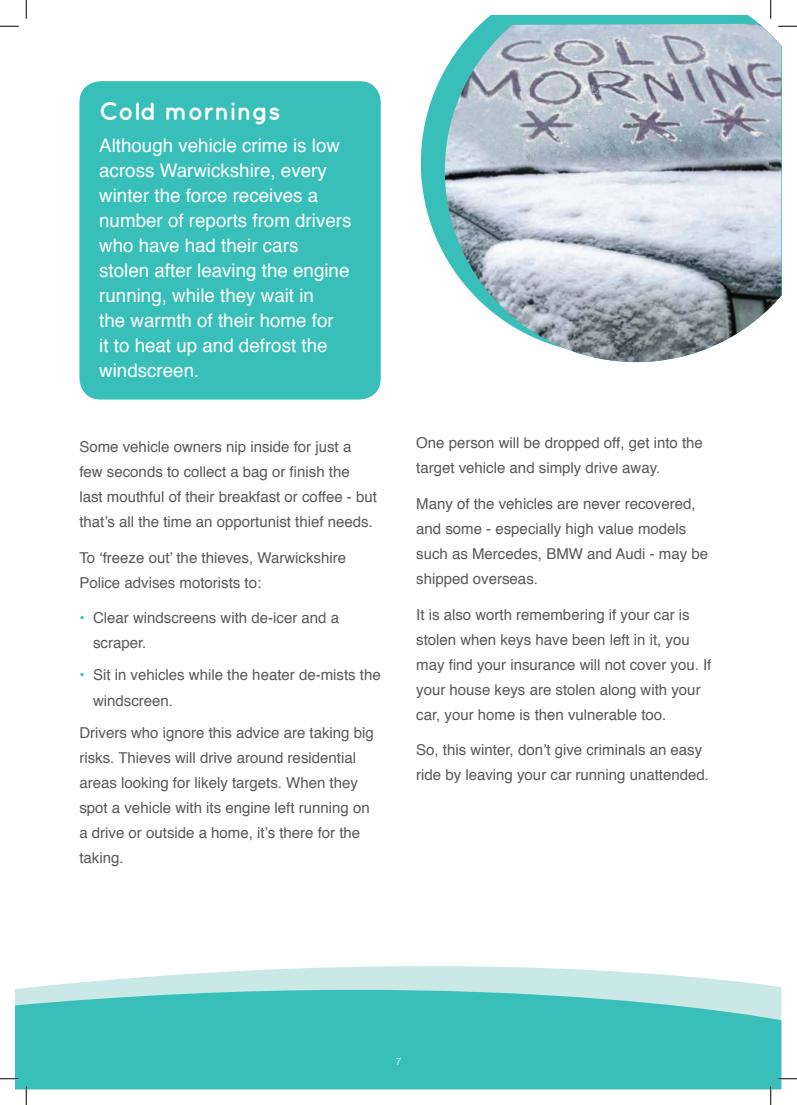
<style>
.page{position:relative;width:797px;height:1105px;background:#fff}
.page>*{position:absolute;margin:0;border:0;box-sizing:border-box;transform-origin:0 0}
.t1{font:700 25px "Quicksand";color:#fff}
.t2{font:18.75px/25px "Helvetica";color:#fff}
.t3{font:15px/25px "Helvetica";color:#57585a}
.t4{font:300 10px "Helvetica";color:#fff}
.s1{color:#38bfb9}
</style>
<div class="page">
<svg style="left:16px;top:966px;width:765px;height:123px;background:#60cac5"></svg>
<div style="left:79px;top:81px;width:302px;height:318px;background:#38bfb9;border-radius:21px"></div>
<svg style="left:421px;top:70px;width:24px;height:186px;fill:#38bfb9"></svg>
<svg style="left:480px;top:16px;width:292px;height:8px;background:#47c3be"></svg>
<img style="left:445px;top:24px;width:336px;height:338px">
<svg style="left:0;top:25px;width:19px;height:2px"></svg>
<svg style="left:778px;top:25px;width:19px;height:2px"></svg>
<svg style="left:0;top:1078px;width:19px;height:1px"></svg>
<svg style="left:778px;top:1078px;width:19px;height:1px"></svg>
<svg style="left:25px;top:0;width:2px;height:19px"></svg>
<svg style="left:25px;top:1086px;width:2px;height:19px"></svg>
<svg style="left:770px;top:0;width:1px;height:19px"></svg>
<svg style="left:770px;top:1086px;width:1px;height:19px"></svg>
<p class="t1" style="left:99px;top:96px;width:183px">Cold mornings</p>
<p class="t2" style="left:99px;top:134px;width:254px">Although vehicle crime is low across Warwickshire, every winter the force receives a number of reports from drivers who have had their cars stolen after leaving the engine running, while they wait in<br>the warmth of their home for<br>it to heat up and defrost the windscreen.</p>
<p class="t3" style="left:79px;top:435px;width:299px">Some vehicle owners nip inside for just a few seconds to collect a bag or finish the<br>last mouthful of their breakfast or coffee - but that’s all the time an opportunist thief needs.</p>
<p class="t3" style="left:79px;top:545px;width:268px">To ‘freeze out’ the thieves, Warwickshire<br>Police advises motorists to:</p>
<p class="t3" style="left:93px;top:606px;width:247px;text-indent:-14px"><span class="s1">•</span> Clear windscreens with de-icer and a scraper.</p>
<p class="t3" style="left:93px;top:663px;width:289px;text-indent:-14px"><span class="s1">•</span> Sit in vehicles while the heater de-mists the windscreen.</p>
<p class="t3" style="left:79px;top:720px;width:296px">Drivers who ignore this advice are taking big risks. Thieves will drive around residential areas looking for likely targets. When they spot a vehicle with its engine left running on a drive or outside a home, it’s there for the taking.</p>
<p class="t3" style="left:416px;top:431px;width:288px">One person will be dropped off, get into the target vehicle and simply drive away.</p>
<p class="t3" style="left:416px;top:492px;width:293px">Many of the vehicles are never recovered, and some - especially high value models such as Mercedes, BMW and Audi - may be shipped overseas.</p>
<p class="t3" style="left:416px;top:602px;width:297px">It is also worth remembering if your car is stolen when keys have been left in it, you may find your insurance will not cover you. If your house keys are stolen along with your car, your home is then vulnerable too.</p>
<p class="t3" style="left:416px;top:738px;width:294px">So, this winter, don’t give criminals an easy ride by leaving your car running unattended.</p>
<p class="t4" style="left:396px;top:1053px;width:7px">7</p>
</div>
